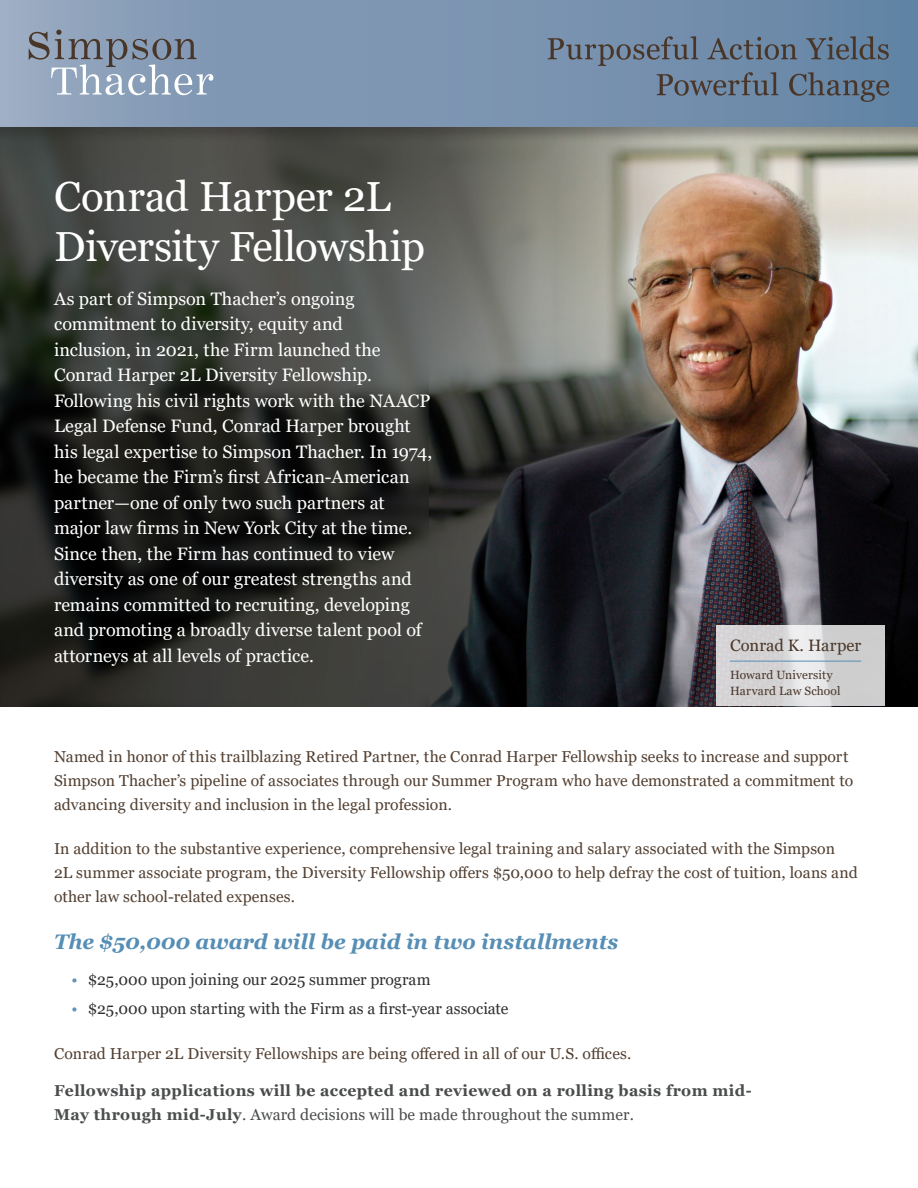
<style>
.page{position:relative;width:918px;height:1188px;background:#fff}
.page>*{position:absolute;margin:0;border:0;box-sizing:border-box;transform-origin:0 0}
.t1{font:42px/49.8px "Georgia";letter-spacing:-.015em;color:#fff}
.t2{font:italic 700 21px "Georgia";letter-spacing:-.005em;color:#568eb5}
.Intro{font:18px/25.5px "Georgia";color:#fff}
.name{font:16.5px "Georgia";letter-spacing:.005em;color:#4a3628}
.Intro-2{font:15.75px/24px "Georgia";letter-spacing:.005em;color:#523f31}
.body_1{font:700 15.75px/24px "Georgia";letter-spacing:.025em;color:#4a4b4c}
.t3{font:15.75px "Georgia";color:#312f30}
.Paragraph_Text{font:12px "Georgia";letter-spacing:.015em;color:#4a3628}
.s1{color:#6094b9}
.s2{color:#4b4e4e}
.s3{font-weight:400}
</style>
<div class="page">
<img style="left:0;top:143px;width:918px;height:563px">
<div style="left:0;top:0;width:918px;height:143px;background:#231f20;opacity:.32"></div>
<div style="left:0;top:0;width:918px;height:127px;background:linear-gradient(to right,#93a4bd,#6485a5)"></div>
<svg style="left:29px;top:30px;width:184px;height:65px;background:#8f9db0"></svg>
<svg style="left:657px;top:72px;width:232px;height:30px;background:#65798f"></svg>
<svg style="left:548px;top:36px;width:341px;height:30px;background:#687b91"></svg>
<svg style="left:717px;top:625px;width:168px;height:81px;background:#d6d5d7"></svg>
<hr style="left:730px;top:661px;width:131px;height:1px;background:#568eb5">
<p class="t1" style="left:54px;top:173px;width:373px">Conrad Harper 2L<br>Diversity Fellowship</p>
<p class="Intro" style="left:54px;top:286px;width:380px">As part of Simpson Thacher’s ongoing commitment to diversity, equity and<br>inclusion, in 2021, the Firm launched the Conrad Harper 2L Diversity Fellowship.<br>Following his civil rights work with the NAACP Legal Defense Fund, Conrad Harper brought his legal expertise to Simpson Thacher. In 1974, he became the Firm’s first African-American partner—one of only two such partners at major law firms in New York City at the time.<br>Since then, the Firm has continued to view diversity as one of our greatest strengths and remains committed to recruiting, developing and promoting a broadly diverse talent pool of attorneys at all levels of practice.</p>
<p class="name" style="left:730px;top:636px;width:133px">Conrad K. Harper</p>
<p class="Paragraph_Text" style="left:730px;top:667px;width:104px">Howard University</p>
<p class="Paragraph_Text" style="left:730px;top:684px;width:112px">Harvard Law School</p>
<p class="Intro-2" style="left:54px;top:745px;width:801px">Named in honor of this trailblazing Retired Partner, the Conrad Harper Fellowship seeks to increase and support<br>Simpson Thacher’s pipeline of associates through our Summer Program who have demonstrated a commitment to advancing diversity and inclusion in the legal profession.</p>
<p class="Intro-2" style="left:54px;top:837px;width:805px">In addition to the substantive experience, comprehensive legal training and salary associated with the Simpson<br>2L summer associate program, the Diversity Fellowship offers $50,000 to help defray the cost of tuition, loans and other law school-related expenses.</p>
<p class="t2" style="left:54px;top:928px;width:566px">The $50,000 award will be paid in two installments</p>
<p class="t3" style="left:72px;top:970px;width:361px"><span class="s1">•</span> $25,000 upon joining our 2025 summer program</p>
<p class="t3" style="left:72px;top:999px;width:438px"><span class="s1">•</span> $25,000 upon starting with the Firm as a first-year associate</p>
<p class="Intro-2" style="left:54px;top:1042px;width:579px">Conrad Harper 2L Diversity Fellowships are being offered in all of our U.S. offices.</p>
<p class="body_1" style="left:54px;top:1079px;width:699px">Fellowship applications will be accepted and reviewed on a rolling basis <span class="s2">from mid-<br>May through mid-July</span><span class="s3">. Award decisions will be made throughout the summer.</span></p>
</div>
